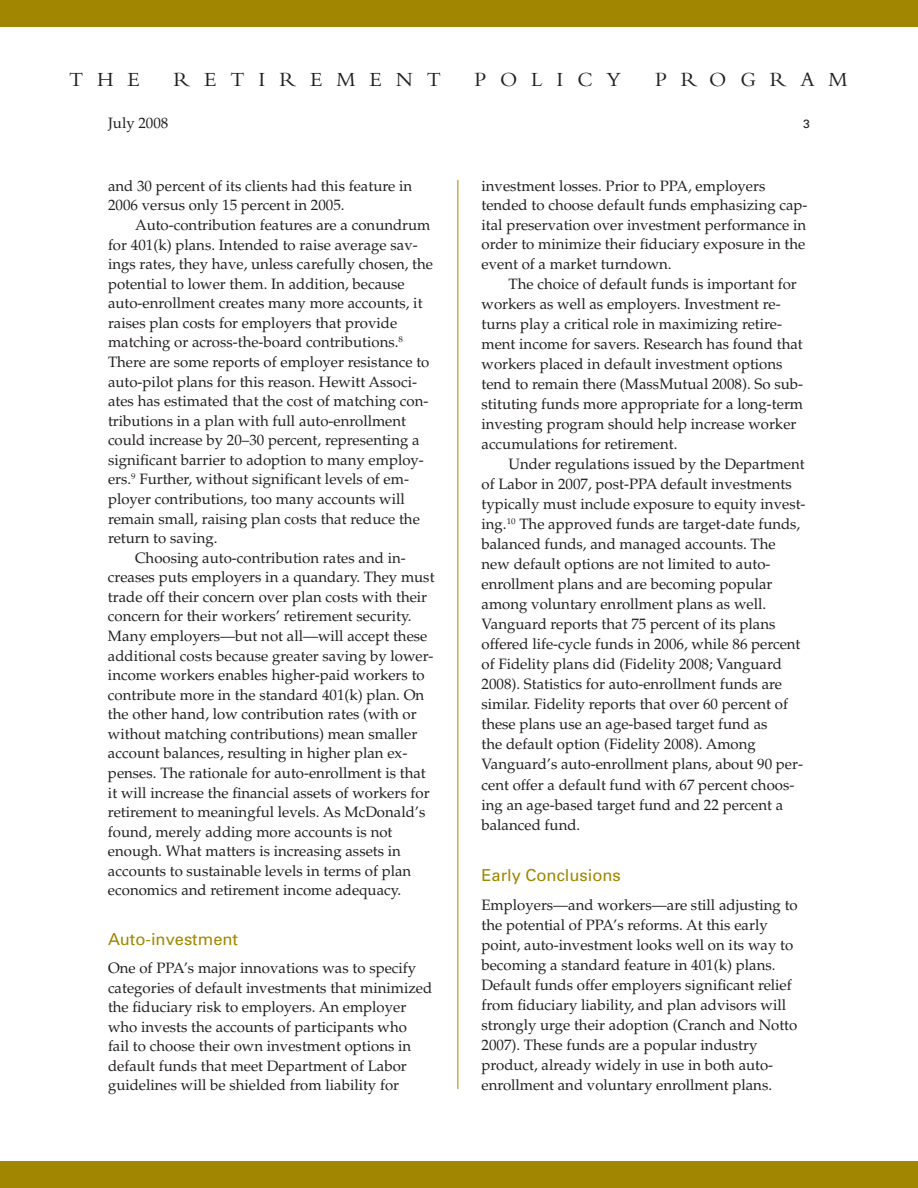
<style>
.page{position:relative;width:918px;height:1188px;background:#fff}
.page>*{position:absolute;margin:0;border:0;box-sizing:border-box;transform-origin:0 0}
.t1{font:21px "Bembo";letter-spacing:.66em;color:#231f20}
.t2{font:16.5px "Univers";color:#a18701}
.t3{font:15px/20.1px "Palatino";color:#231f20}
.t4{font:12px "Univers";color:#231f20}
</style>
<div class="page">
<div style="left:0;top:0;width:918px;height:27px;background:#a18701"></div>
<div style="left:0;top:1161px;width:918px;height:27px;background:#a18701"></div>
<hr style="left:458px;top:180px;width:1px;height:909px;background:#a18701">
<h1 class="t1" style="left:69px;top:72px;width:73px">THE</h1>
<h1 class="t1" style="left:174px;top:72px;width:269px">RETIREMENT</h1>
<h1 class="t1" style="left:474px;top:72px;width:149px">POLICY</h1>
<h1 class="t1" style="left:655px;top:72px;width:194px">PROGRAM</h1>
<p class="t3" style="left:108px;top:114px;width:62px">July 2008</p>
<p class="t4" style="left:803px;top:119px;width:8px">3</p>
<p class="t3" style="left:108px;top:178px;width:306px;line-height:19.5px">and 30 percent of its clients had this feature in<br>2006 versus only 15 percent in 2005.</p>
<p class="t3" style="left:135px;top:217px;width:297px">Auto-contribution features are a conundrum</p>
<p class="t3" style="left:108px;top:236px;width:311px">for 401(k) plans. Intended to raise average sav-</p>
<p class="t3" style="left:108px;top:256px;width:327px">ings rates, they have, unless carefully chosen, the</p>
<p class="t3" style="left:108px;top:275px;width:298px">potential to lower them. In addition, because</p>
<p class="t3" style="left:108px;top:295px;width:316px">auto-enrollment creates many more accounts, it</p>
<p class="t3" style="left:108px;top:314px;width:291px">raises plan costs for employers that provide</p>
<p class="t3" style="left:108px;top:334px;width:296px">matching or across-the-board contributions.<sup>8</sup></p>
<p class="t3" style="left:108px;top:354px;width:323px">There are some reports of employer resistance to</p>
<p class="t3" style="left:108px;top:373px;width:311px">auto-pilot plans for this reason. Hewitt Associ-</p>
<p class="t3" style="left:108px;top:393px;width:322px">ates has estimated that the cost of matching con-</p>
<p class="t3" style="left:108px;top:412px;width:300px">tributions in a plan with full auto-enrollment</p>
<p class="t3" style="left:108px;top:432px;width:313px">could increase by 20–30 percent, representing a</p>
<p class="t3" style="left:108px;top:451px;width:317px">significant barrier to adoption to many employ-</p>
<p class="t3" style="left:108px;top:471px;width:303px">ers.<sup>9</sup> Further, without significant levels of em-</p>
<p class="t3" style="left:108px;top:491px;width:298px">ployer contributions, too many accounts will</p>
<p class="t3" style="left:108px;top:510px;width:313px">remain small, raising plan costs that reduce the</p>
<p class="t3" style="left:108px;top:530px;width:111px">return to saving.</p>
<p class="t3" style="left:135px;top:549px;width:272px">Choosing auto-contribution rates and in-</p>
<p class="t3" style="left:108px;top:569px;width:328px">creases puts employers in a quandary. They must</p>
<p class="t3" style="left:108px;top:588px;width:321px">trade off their concern over plan costs with their</p>
<p class="t3" style="left:108px;top:608px;width:305px">concern for their workers’ retirement security.</p>
<p class="t3" style="left:108px;top:628px;width:321px">Many employers—but not all—will accept these</p>
<p class="t3" style="left:108px;top:647px;width:327px">additional costs because greater saving by lower-</p>
<p class="t3" style="left:108px;top:667px;width:318px">income workers enables higher-paid workers to</p>
<p class="t3" style="left:108px;top:686px;width:318px">contribute more in the standard 401(k) plan. On</p>
<p class="t3" style="left:108px;top:706px;width:310px">the other hand, low contribution rates (with or</p>
<p class="t3" style="left:108px;top:725px;width:311px">without matching contributions) mean smaller</p>
<p class="t3" style="left:108px;top:745px;width:301px">account balances, resulting in higher plan ex-</p>
<p class="t3" style="left:108px;top:765px;width:319px">penses. The rationale for auto-enrollment is that</p>
<p class="t3" style="left:108px;top:784px;width:323px">it will increase the financial assets of workers for</p>
<p class="t3" style="left:108px;top:804px;width:319px">retirement to meaningful levels. As McDonald’s</p>
<p class="t3" style="left:108px;top:823px;width:286px">found, merely adding more accounts is not</p>
<p class="t3" style="left:108px;top:843px;width:294px">enough. What matters is increasing assets in</p>
<p class="t3" style="left:108px;top:863px;width:305px">accounts to sustainable levels in terms of plan</p>
<p class="t3" style="left:108px;top:882px;width:295px">economics and retirement income adequacy.</p>
<p class="t2" style="left:108px;top:933px;width:132px">Auto-investment</p>
<p class="t3" style="left:108px;top:960px;width:326px;line-height:19.5px">One of PPA’s major innovations was to specify categories of default investments that minimized the fiduciary risk to employers. An employer who invests the accounts of participants who<br>fail to choose their own investment options in default funds that meet Department of Labor guidelines will be shielded from liability for</p>
<p class="t3" style="left:482px;top:178px;width:328px;line-height:19.5px">investment losses. Prior to PPA, employers tended to choose default funds emphasizing cap&shy;ital preservation over investment performance in order to minimize their fiduciary exposure in the event of a market turndown.</p>
<p class="t3" style="left:482px;top:275px;width:323px;text-indent:27px">The choice of default funds is important for workers as well as employers. Investment re&shy;turns play a critical role in maximizing retire&shy;ment income for savers. Research has found that workers placed in default investment options tend to remain there (MassMutual 2008). So sub&shy;stituting funds more appropriate for a long-term investing program should help increase worker accumulations for retirement.</p>
<p class="t3" style="left:482px;top:456px;width:326px;text-indent:27px">Under regulations issued by the Department of Labor in 2007, post-PPA default investments typically must include exposure to equity invest&shy;ing.<sup>10</sup> The approved funds are target-date funds, balanced funds, and managed accounts. The new default options are not limited to auto&shy;enrollment plans and are becoming popular among voluntary enrollment plans as well.<br>Vanguard reports that 75 percent of its plans offered life-cycle funds in 2006, while 86 percent of Fidelity plans did (Fidelity 2008; Vanguard 2008). Statistics for auto-enrollment funds are similar. Fidelity reports that over 60 percent of these plans use an age-based target fund as<br>the default option (Fidelity 2008). Among Vanguard’s auto-enrollment plans, about 90 per&shy;cent offer a default fund with 67 percent choos&shy;ing an age-based target fund and 22 percent a balanced fund.</p>
<p class="t2" style="left:482px;top:869px;width:141px">Early Conclusions</p>
<p class="t3" style="left:482px;top:897px;width:318px">Employers—and workers—are still adjusting to the potential of PPA’s reforms. At this early point, auto-investment looks well on its way to becoming a standard feature in 401(k) plans.<br>Default funds offer employers significant relief from fiduciary liability, and plan advisors will strongly urge their adoption (Cranch and Notto 2007). These funds are a popular industry product, already widely in use in both auto&shy;enrollment and voluntary enrollment plans.</p>
</div>
